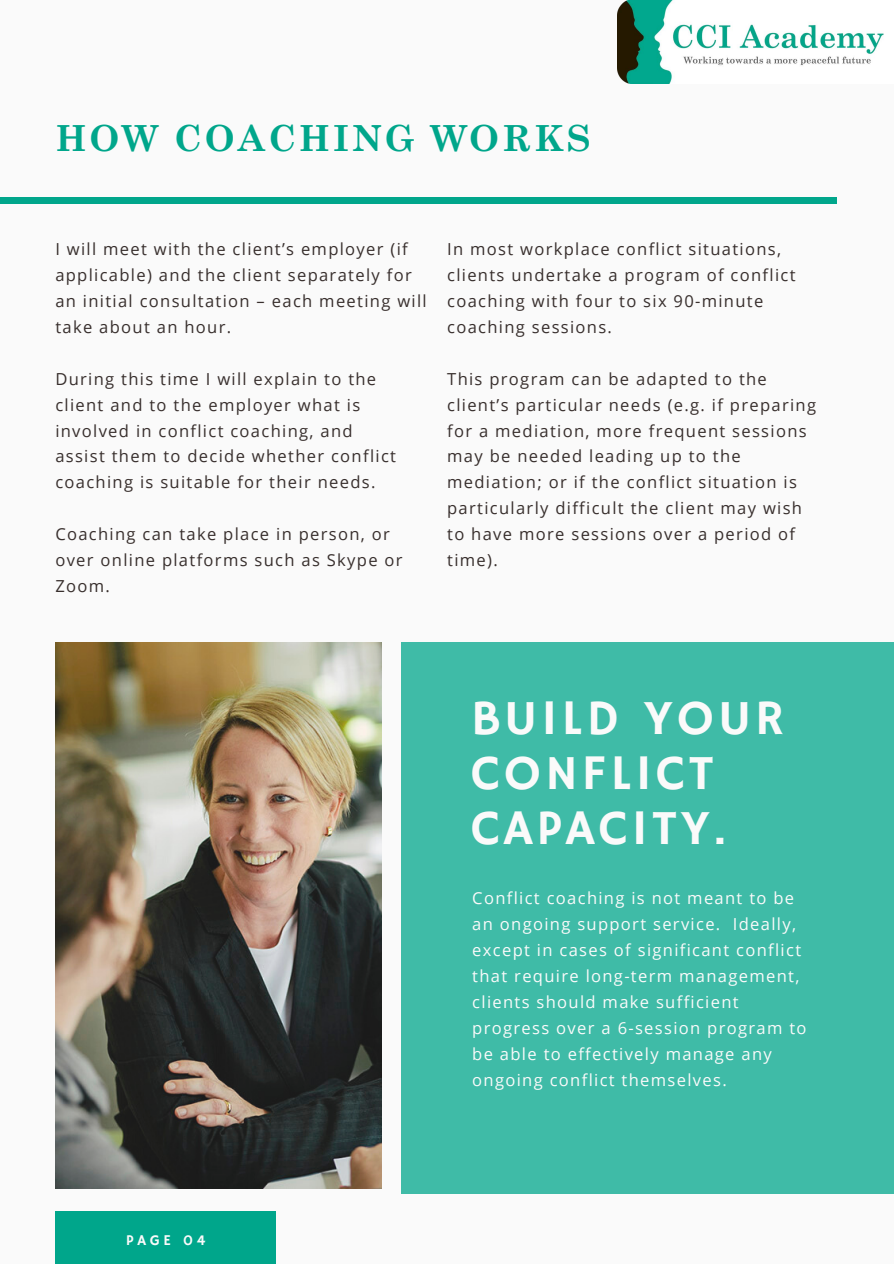
<style>
.page{position:relative;width:894px;height:1264px;background:#fff}
.page>*{position:absolute;margin:0;border:0;box-sizing:border-box;transform-origin:0 0}
.t1{font:49.65px/55.2px "Hammersmith One";letter-spacing:.08em;color:#fafafa}
.t2{font:700 36px "Century Schoolbook";letter-spacing:.08em;color:#00a68b}
.t3{font:16.5px/26px "Open Sans";letter-spacing:.08em;color:#382f2d}
.t4{font:16.5px/26px "Open Sans";letter-spacing:.08em;color:#fafafa}
.t5{font:14.85px "Hammersmith One";letter-spacing:.25em;color:#fafafa}
</style>
<div class="page">
<div style="left:0;top:0;width:893px;height:1263px;background:#fafafa"></div>
<div style="left:0;top:197px;width:836px;height:7px;background:#00a68b"></div>
<div style="left:401px;top:642px;width:492px;height:551px;background:#3fbba7"></div>
<div style="left:55px;top:1211px;width:221px;height:52px;background:#00a68b"></div>
<img style="left:55px;top:642px;width:326px;height:546px">
<img style="left:617px;top:0;width:267px;height:83px">
<h2 class="t2" style="left:55px;top:115px;width:536px">HOW COACHING WORKS</h2>
<p class="t3" style="left:55px;top:236px;width:373px">I will meet with the client’s employer (if applicable) and the client separately for an initial consultation – each meeting will take about an hour.</p>
<p class="t3" style="left:55px;top:365px;width:342px">During this time I will explain to the client and to the employer what is involved in conflict coaching, and assist them to decide whether conflict coaching is suitable for their needs.</p>
<p class="t3" style="left:55px;top:521px;width:349px">Coaching can take place in person, or over online platforms such as Skype or<br>Zoom.</p>
<p class="t3" style="left:447px;top:236px;width:350px">In most workplace conflict situations, clients undertake a program of conflict coaching with four to six 90-minute coaching sessions.</p>
<p class="t3" style="left:447px;top:365px;width:370px">This program can be adapted to the client’s particular needs (e.g. if preparing for a mediation, more frequent sessions may be needed leading up to the mediation; or if the conflict situation is particularly difficult the client may wish to have more sessions over a period of time).</p>
<h1 class="t1" style="left:471px;top:692px;width:314px">BUILD YOUR<br>CONFLICT<br>CAPACITY.</h1>
<p class="t4" style="left:472px;top:884px;width:335px">Conflict coaching is not meant to be an ongoing support service. Ideally, except in cases of significant conflict that require long-term management, clients should make sufficient progress over a 6-session program to be able to effectively manage any ongoing conflict themselves.</p>
<p class="t5" style="left:126px;top:1231px;width:81px">PAGE 04</p>
</div>
